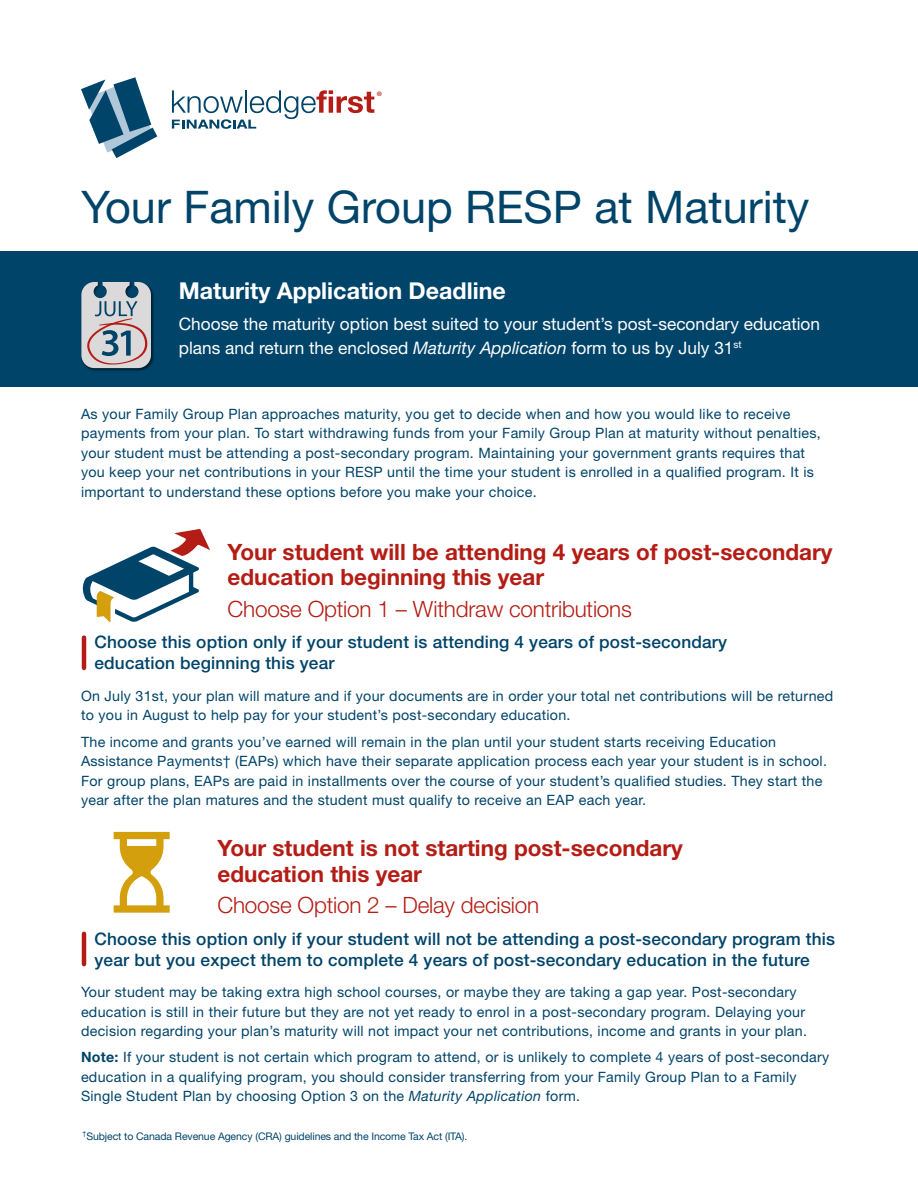
<style>
.page{position:relative;width:918px;height:1188px;background:#fff}
.page>*{position:absolute;margin:0;border:0;box-sizing:border-box;transform-origin:0 0}
.t1{font:45px "Helvetica Neue LT Std";color:#00446a}
.t2{font:700 23.25px "Helvetica Neue LT Std";color:#fff}
.t3{font:700 22.5px/25.5px "Helvetica Neue LT Std";color:#b41d15}
.option{font:300 22.5px "Helvetica Neue LT Std";letter-spacing:-.01em;color:#b41d15}
.sub1{font:500 17.25px/21px "Helvetica Neue LT Std";letter-spacing:.01em;color:#00446a}
.t4{font:17.25px/24px "Helvetica Neue LT Std";color:#fff}
.para{font:14.25px/19.5px "Helvetica Neue LT Std";letter-spacing:.02em;color:#00446a}
.t5{font:13.8px "Myriad Pro";color:#b41d15}
.t6{font:10.5px "Helvetica Neue LT Std";letter-spacing:-.01em;color:#00446a}
.t7{font:7.05px "Helvetica Neue LT Std";color:#00446a}
.s1{font-style:italic}
.s2{font-weight:700}
.s3{font-family:"Helvetica Neue";font-style:italic}
</style>
<div class="page">
<div style="left:0;top:252px;width:918px;height:135px;background:#00446a"></div>
<hr style="left:82px;top:638px;width:4px;height:30px;background:#b41d15">
<svg style="left:82px;top:529px;width:128px;height:93px"></svg>
<svg style="left:81px;top:77px;width:76px;height:81px"></svg>
<svg style="left:172px;top:90px;width:202px;height:39px"></svg>
<img style="left:87px;top:288px;width:67px;height:83px">
<svg style="left:81px;top:282px;width:70px;height:86px;background:#b4b5bb"></svg>
<hr style="left:82px;top:934px;width:4px;height:30px;background:#b41d15">
<svg style="left:114px;top:832px;width:56px;height:81px"></svg>
<p class="t5" style="left:377px;top:88px;width:7px">®</p>
<p class="t1" style="left:81px;top:180px;width:730px">Your Family Group RESP at Maturity</p>
<p class="t2" style="left:179px;top:276px;width:329px">Maturity Application Deadline</p>
<p class="t4" style="left:179px;top:312px;width:643px">Choose the maturity option best suited to your student’s post-secondary education plans and return the enclosed <span class="s1">Maturity Application</span> form to us by July 31<sup>st</sup></p>
<p class="para" style="left:81px;top:404px;width:741px">As your Family Group Plan approaches maturity, you get to decide when and how you would like to receive payments from your plan. To start withdrawing funds from your Family Group Plan at maturity without penalties, your student must be attending a post-secondary program. Maintaining your government grants requires that you keep your net contributions in your RESP until the time your student is enrolled in a qualified program. It is important to understand these options before you make your choice.</p>
<p class="t3" style="left:228px;top:538px;width:606px">Your student will be attending 4 years of post-secondary education beginning this year</p>
<p class="option" style="left:228px;top:595px;width:406px">Choose Option 1 – Withdraw contributions</p>
<p class="sub1" style="left:94px;top:632px;width:634px">Choose this option only if your student is attending 4 years of post-secondary education beginning this year</p>
<p class="para" style="left:81px;top:686px;width:754px">On July 31st, your plan will mature and if your documents are in order your total net contributions will be returned to you in August to help pay for your student’s post-secondary education.</p>
<p class="para" style="left:81px;top:732px;width:748px">The income and grants you’ve earned will remain in the plan until your student starts receiving Education Assistance Payments† (EAPs) which have their separate application process each year your student is in school.<br>For group plans, EAPs are paid in installments over the course of your student’s qualified studies. They start the year after the plan matures and the student must qualify to receive an EAP each year.</p>
<p class="t3" style="left:217px;top:835px;width:467px">Your student is not starting post-secondary education this year</p>
<p class="option" style="left:217px;top:892px;width:323px">Choose Option 2 – Delay decision</p>
<p class="sub1" style="left:94px;top:928px;width:742px">Choose this option only if your student will not be attending a post-secondary program this year but you expect them to complete 4 years of post-secondary education in the future</p>
<p class="para" style="left:81px;top:982px;width:728px">Your student may be taking extra high school courses, or maybe they are taking a gap year. Post-secondary education is still in their future but they are not yet ready to enrol in a post-secondary program. Delaying your decision regarding your plan’s maturity will not impact your net contributions, income and grants in your plan.</p>
<p class="para" style="left:81px;top:1047px;width:750px"><span class="s2">Note:</span> If your student is not certain which program to attend, or is unlikely to complete 4 years of post-secondary education in a qualifying program, you should consider transferring from your Family Group Plan to a Family<br>Single Student Plan by choosing Option 3 on the <span class="s3">Maturity Application</span> form.</p>
<p class="t7" style="left:83px;top:1129px;width:5px">†</p>
<p class="t6" style="left:86px;top:1130px;width:383px">Subject to Canada Revenue Agency (CRA) guidelines and the Income Tax Act (ITA).</p>
</div>
